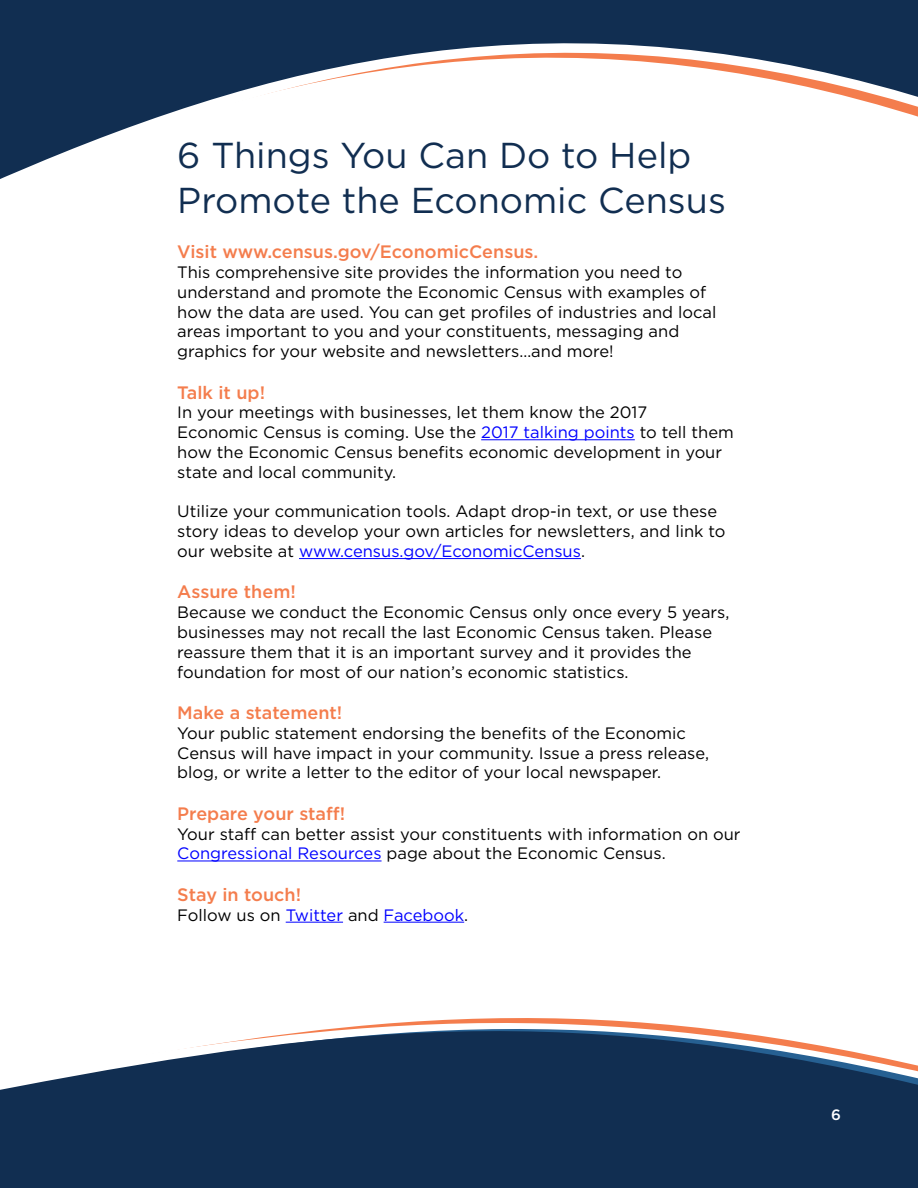
<style>
.page{position:relative;width:918px;height:1188px;background:#fff}
.page>*{position:absolute;margin:0;border:0;box-sizing:border-box;transform-origin:0 0}
.t1{font:36px/45px "Gotham";color:#112e51}
.t2{font:500 18px "Gotham";color:#f47d4d}
.t3{font:16.5px/19.8px "Gotham";color:#000}
.t4{font:16.5px "Gotham";color:#00f}
.t5{font:500 15px "Gotham";color:#fff}
.s1{color:#00f}
.s2{color:#000}
</style>
<div class="page">
<svg style="left:0;top:0;width:918px;height:179px"></svg>
<svg style="left:0;top:1018px;width:918px;height:170px;fill:#112e51"></svg>
<hr style="left:481px;top:439px;width:154px;height:1px;background:#00f">
<hr style="left:299px;top:558px;width:282px;height:1px;background:#00f">
<hr style="left:177px;top:861px;width:205px;height:1px;background:#00f">
<hr style="left:286px;top:922px;width:57px;height:1px;background:#00f">
<hr style="left:384px;top:922px;width:80px;height:1px;background:#00f">
<h1 class="t1" style="left:177px;top:132px;width:550px">6 Things You Can Do to Help<br>Promote the Economic Census</h1>
<p class="t2" style="left:177px;top:240px;width:363px">Visit www.census.gov/EconomicCensus.</p>
<p class="t3" style="left:177px;top:262px;width:541px">This comprehensive site provides the information you need to understand and promote the Economic Census with examples of how the data are used. You can get profiles of industries and local areas important to you and your constituents, messaging and graphics for your website and newsletters…and more!</p>
<p class="t2" style="left:177px;top:380px;width:89px">Talk it up!</p>
<p class="t3" style="left:177px;top:402px;width:558px">In your meetings with businesses, let them know the 2017<br>Economic Census is coming. Use the <span class="s1">2017 talking points</span> to tell them how the Economic Census benefits economic development in your state and local community.</p>
<p class="t3" style="left:177px;top:501px;width:550px">Utilize your communication tools. Adapt drop-in text, or use these story ideas to develop your own articles for newsletters, and link to our website at <span class="s1">www.census.gov/EconomicCensus</span>.</p>
<p class="t2" style="left:177px;top:580px;width:120px">Assure them!</p>
<p class="t3" style="left:177px;top:602px;width:554px">Because we conduct the Economic Census only once every 5 years, businesses may not recall the last Economic Census taken. Please reassure them that it is an important survey and it provides the foundation for most of our nation’s economic statistics.</p>
<p class="t2" style="left:177px;top:701px;width:167px">Make a statement!</p>
<p class="t3" style="left:177px;top:723px;width:533px">Your public statement endorsing the benefits of the Economic<br>Census will have impact in your community. Issue a press release, blog, or write a letter to the editor of your local newspaper.</p>
<p class="t2" style="left:177px;top:802px;width:169px">Prepare your staff!</p>
<p class="t3" style="left:177px;top:823px;width:565px">Your staff can better assist your constituents with information on our<br><span class="s1">Congressional Resources</span> page about the Economic Census.</p>
<p class="t2" style="left:177px;top:883px;width:125px">Stay in touch!</p>
<p class="t4" style="left:177px;top:904px;width:292px"><span class="s2">Follow us on</span> Twitter <span class="s2">and</span> Facebook<span class="s2">.</span></p>
<p class="t5" style="left:831px;top:1105px;width:11px">6</p>
</div>
